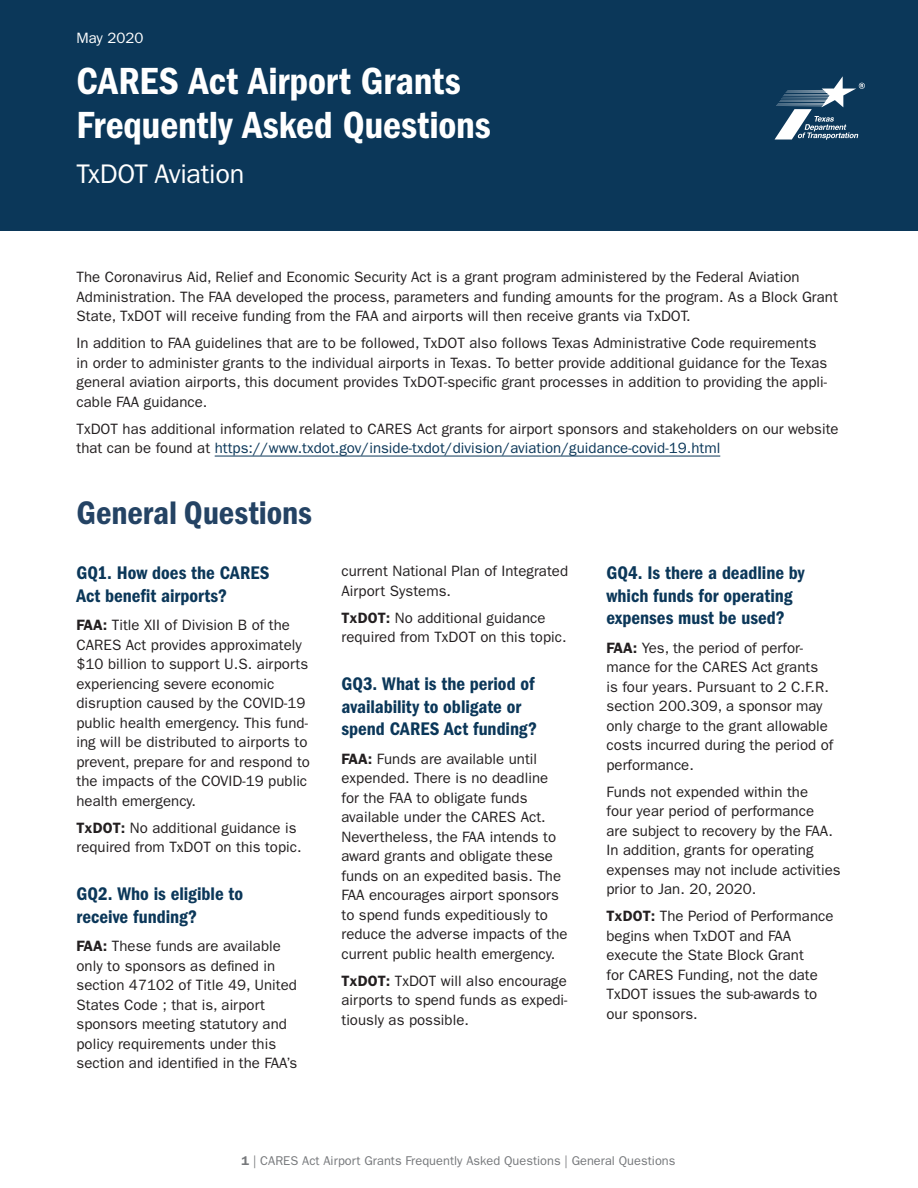
<style>
.page{position:relative;width:918px;height:1188px;background:#fff}
.page>*{position:absolute;margin:0;border:0;box-sizing:border-box;transform-origin:0 0}
.Document_Title{font:39.15px/43.5px "ITC Franklin Gothic Std Dm Cd";letter-spacing:-.005em;color:#fff}
.t1{font:33.75px "ITC Franklin Gothic Std Dm Cd";letter-spacing:-.005em;color:#244364}
.Subtitle___Document{font:27px "ITC Franklin Gothic Std";letter-spacing:-.01em;color:#fff}
.t2{font:18.9px/22.5px "ITC Franklin Gothic Std Dm Cd";color:#0b3759}
.Q_A___A{font:15px/19.5px "ITC Franklin Gothic Std";letter-spacing:.005em;color:#231f20}
.Body{font:15px "ITC Franklin Gothic Std";letter-spacing:.005em;color:#fff}
.t3{font:12.75px "ITC Franklin Gothic Std";letter-spacing:.005em;color:#76787b}
.s1{color:#0b3759}
.s2{font-weight:600}
</style>
<div class="page">
<div style="left:0;top:0;width:918px;height:230px;background:#0b3759"></div>
<svg style="left:775px;top:76px;width:90px;height:64px"></svg>
<hr style="left:215px;top:456px;width:505px;height:1px;background:#0b3759">
<p class="Body" style="left:76px;top:30px;width:69px">May 2020</p>
<p class="Document_Title" style="left:76px;top:60px;width:416px">CARES Act Airport Grants<br>Frequently Asked Questions</p>
<p class="Subtitle___Document" style="left:76px;top:158px;width:169px">TxDOT Aviation</p>
<p class="Q_A___A" style="left:76px;top:267px;width:763px">The Coronavirus Aid, Relief and Economic Security Act is a grant program administered by the Federal Aviation<br>Administration. The FAA developed the process, parameters and funding amounts for the program. As a Block Grant<br>State, TxDOT will receive funding from the FAA and airports will then receive grants via TxDOT.</p>
<p class="Q_A___A" style="left:76px;top:333px;width:752px">In addition to FAA guidelines that are to be followed, TxDOT also follows Texas Administrative Code requirements in order to administer grants to the individual airports in Texas. To better provide additional guidance for the Texas general aviation airports, this document provides TxDOT-specific grant processes in addition to providing the appli&shy;cable FAA guidance.</p>
<p class="Q_A___A" style="left:76px;top:419px;width:764px">TxDOT has additional information related to CARES Act grants for airport sponsors and stakeholders on our website that can be found at <span class="s1">https://www.txdot.gov/inside-txdot/division/aviation/guidance-covid-19.html</span></p>
<h1 class="t1" style="left:76px;top:493px;width:237px">General Questions</h1>
<h4 class="t2" style="left:76px;top:562px;width:194px">GQ1. How does the CARES<br>Act benefit airports?</h4>
<p class="Q_A___A" style="left:76px;top:615px;width:235px"><span class="s2">FAA:</span> Title XII of Division B of the CARES Act provides approximately $10 billion to support U.S. airports experiencing severe economic disruption caused by the COVID-19 public health emergency. This fund&shy;ing will be distributed to airports to prevent, prepare for and respond to the impacts of the COVID-19 public health emergency.</p>
<p class="Q_A___A" style="left:76px;top:818px;width:227px"><span class="s2">TxDOT:</span> No additional guidance is required from TxDOT on this topic.</p>
<h4 class="t2" style="left:76px;top:883px;width:168px">GQ2. Who is eligible to receive funding?</h4>
<p class="Q_A___A" style="left:76px;top:936px;width:222px"><span class="s2">FAA:</span> These funds are available only to sponsors as defined in section 47102 of Title 49, United<br>States Code ; that is, airport sponsors meeting statutory and policy requirements under this section and identified in the FAA’s</p>
<p class="Q_A___A" style="left:342px;top:561px;width:228px">current National Plan of Integrated<br>Airport Systems.</p>
<p class="Q_A___A" style="left:342px;top:608px;width:227px"><span class="s2">TxDOT:</span> No additional guidance required from TxDOT on this topic.</p>
<h4 class="t2" style="left:342px;top:673px;width:197px">GQ3. What is the period of availability to obligate or spend CARES Act funding?</h4>
<p class="Q_A___A" style="left:342px;top:749px;width:228px"><span class="s2">FAA:</span> Funds are available until expended. There is no deadline for the FAA to obligate funds available under the CARES Act.<br>Nevertheless, the FAA intends to award grants and obligate these funds on an expedited basis. The<br>FAA encourages airport sponsors to spend funds expeditiously to reduce the adverse impacts of the current public health emergency.</p>
<p class="Q_A___A" style="left:342px;top:971px;width:228px;text-align:justify"><span class="s2">TxDOT:</span> TxDOT will also encourage airports to spend funds as expedi&shy;tiously as possible.</p>
<h4 class="t2" style="left:606px;top:562px;width:200px">GQ4. Is there a deadline by which funds for operating expenses must be used?</h4>
<p class="Q_A___A" style="left:606px;top:638px;width:228px"><span class="s2">FAA:</span> Yes, the period of perfor&shy;mance for the CARES Act grants is four years. Pursuant to 2 C.F.R. section 200.309, a sponsor may only charge to the grant allowable costs incurred during the period of performance.</p>
<p class="Q_A___A" style="left:606px;top:782px;width:236px">Funds not expended within the<br>four year period of performance<br>are subject to recovery by the FAA.<br>In addition, grants for operating expenses may not include activities prior to Jan. 20, 2020.</p>
<p class="Q_A___A" style="left:606px;top:906px;width:229px"><span class="s2">TxDOT:</span> The Period of Performance begins when TxDOT and FAA execute the State Block Grant<br>for CARES Funding, not the date<br>TxDOT issues the sub-awards to our sponsors.</p>
<p class="t3" style="left:242px;top:1154px;width:435px"><span class="s2">1</span> | CARES Act Airport Grants Frequently Asked Questions | General Questions</p>
</div>
